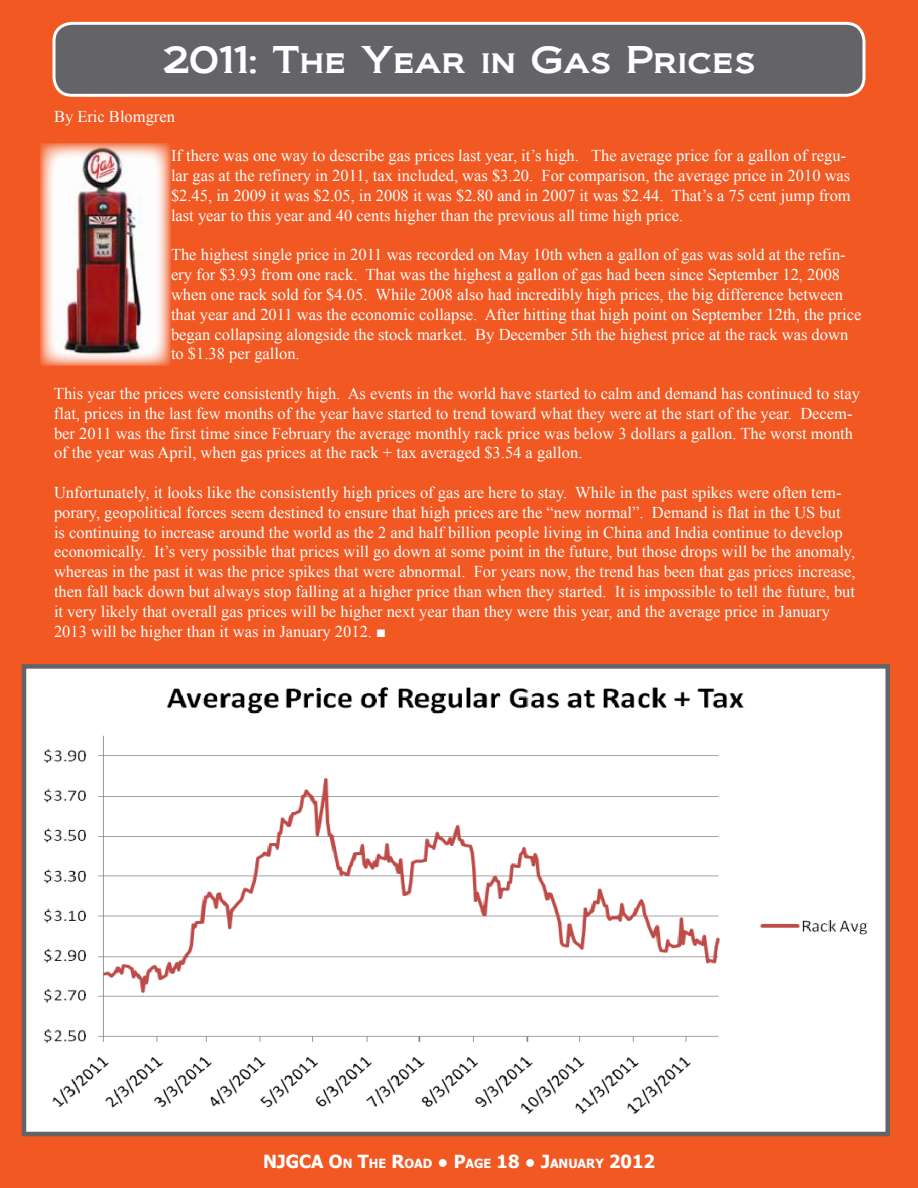
<style>
.page{position:relative;width:918px;height:1188px;background:#f15822}
.page>*{position:absolute;margin:0;border:0;box-sizing:border-box;transform-origin:0 0}
.t1{font:36px "Biondi";color:#fff}
.t2{font:700 18px "Tahoma";color:#fff}
.t3{font:16.5px/19.8px "Times New Roman";color:#fff}
.s1{font-size:12.6px}
</style>
<div class="page">
<div style="left:54px;top:23px;width:810px;height:72px;background:#646367;border-radius:18px"></div>
<div style="left:52px;top:22px;width:814px;height:75px;border:3px solid #fff;border-radius:18px"></div>
<img style="left:40px;top:143px;width:131px;height:223px">
<img style="left:27px;top:669px;width:858px;height:462px">
<div style="left:22px;top:664px;width:868px;height:472px;border:4px solid #646367"></div>
<h1 class="t1" style="left:163px;top:38px;width:594px">2011: The Year in Gas Prices</h1>
<p class="t3" style="left:54px;top:106px;width:122px">By Eric Blomgren</p>
<p class="t3" style="left:171px;top:146px;width:681px">If there was one way to describe gas prices last year, it’s high. The average price for a gallon of regu&shy;lar gas at the refinery in 2011, tax included, was $3.20. For comparison, the average price in 2010 was $2.45, in 2009 it was $2.05, in 2008 it was $2.80 and in 2007 it was $2.44. That’s a 75 cent jump from last year to this year and 40 cents higher than the previous all time high price.</p>
<p class="t3" style="left:171px;top:245px;width:692px">The highest single price in 2011 was recorded on May 10th when a gallon of gas was sold at the refin&shy;ery for $3.93 from one rack. That was the highest a gallon of gas had been since September 12, 2008 when one rack sold for $4.05. While 2008 also had incredibly high prices, the big difference between that year and 2011 was the economic collapse. After hitting that high point on September 12th, the price began collapsing alongside the stock market. By December 5th the highest price at the rack was down to $1.38 per gallon.</p>
<p class="t3" style="left:54px;top:383px;width:808px">This year the prices were consistently high. As events in the world have started to calm and demand has continued to stay flat, prices in the last few months of the year have started to trend toward what they were at the start of the year. Decem&shy;ber 2011 was the first time since February the average monthly rack price was below 3 dollars a gallon. The worst month of the year was April, when gas prices at the rack + tax averaged $3.54 a gallon.</p>
<p class="t3" style="left:54px;top:482px;width:803px">Unfortunately, it looks like the consistently high prices of gas are here to stay. While in the past spikes were often tem&shy;porary, geopolitical forces seem destined to ensure that high prices are the “new normal”. Demand is flat in the US but is continuing to increase around the world as the 2 and half billion people living in China and India continue to develop economically. It’s very possible that prices will go down at some point in the future, but those drops will be the anomaly, whereas in the past it was the price spikes that were abnormal. For years now, the trend has been that gas prices increase, then fall back down but always stop falling at a higher price than when they started. It is impossible to tell the future, but it very likely that overall gas prices will be higher next year than they were this year, and the average price in January 2013 will be higher than it was in January 2012. ■</p>
<p class="t2" style="left:263px;top:1149px;width:393px">NJGCA O<span class="s1">N</span> T<span class="s1">HE</span> R<span class="s1">OAD</span> ● P<span class="s1">AG E</span> 18 ● J<span class="s1">AN UARY</span> 2012</p>
</div>
